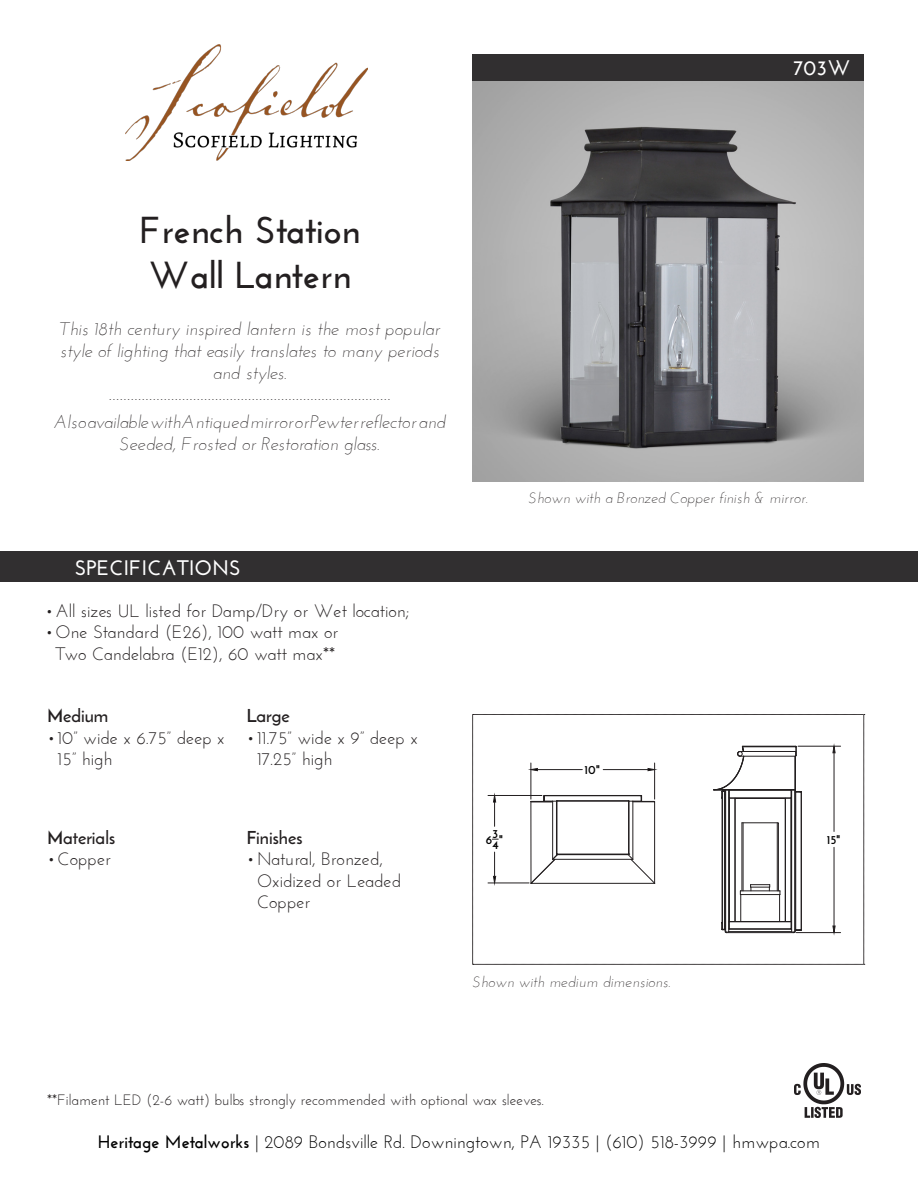
<style>
.page{position:relative;width:918px;height:1188px;background:#fff}
.page>*{position:absolute;margin:0;border:0;box-sizing:border-box;transform-origin:0 0}
.t1{font:700 37.5px "Josefin Sans";color:#231f20}
.t2{font:700 21px "Josefin Sans";color:#fff}
.t3{font:18px/21.6px "Josefin Sans";color:#231f20}
.t4{font:italic 300 18px/21.6px "Josefin Sans";color:#231f20;text-align:center}
.t5{font:18px "Josefin Sans";color:#000}
.t6{font:italic 300 18px "Josefin Sans";color:#231f20;scale:1.25 1}
.t7{font:18px "Reem Kufi";color:#231f20}
.t8{font:15px "Josefin Sans";color:#231f20}
.t9{font:italic 300 15px "Josefin Sans";color:#231f20}
.CAD{font:700 12px/8.6px "Josefin Sans";color:#000}
.s1{font-weight:700}
</style>
<div class="page">
<img style="left:126px;top:44px;width:242px;height:116px">
<div style="left:0;top:552px;width:918px;height:30px;background:#312f30"></div>
<img style="left:795px;top:1064px;width:66px;height:53px">
<img style="left:472px;top:81px;width:392px;height:401px">
<svg style="left:472px;top:714px;width:393px;height:251px"></svg>
<div style="left:472px;top:54px;width:392px;height:27px;background:#312f30"></div>
<p class="t2" style="left:794px;top:56px;width:58px">703W</p>
<p class="t1" style="left:139px;top:208px;width:222px">French Station</p>
<p class="t1" style="left:148px;top:253px;width:204px">Wall Lantern</p>
<p class="t4" style="left:59px;top:318px;width:382px">This 18th century inspired lantern is the most popular style of lighting that easily translates to many periods and styles.</p>
<p class="t6" style="left:109px;top:383px;width:227px">.............................................................................</p>
<p class="t4" style="left:54px;top:412px;width:393px">Also available with Antiqued mirror or Pewter reflector and<br>Seeded, Frosted or Restoration glass.</p>
<p class="t2" style="left:75px;top:555px;width:168px">SPECIFICATIONS</p>
<p class="t3" style="left:45px;top:599px;width:366px">•All sizes UL listed for Damp/Dry or Wet location;</p>
<p class="t3" style="left:45px;top:621px;width:295px;text-align:center">•One Standard (E26), 100 watt max or<br>Two Candelabra (E12), 60 watt max**</p>
<p class="t7" style="left:47px;top:704px;width:63px">Medium</p>
<p class="t3" style="left:58px;top:727px;width:169px;text-indent:-10px">•10” wide x 6.75” deep x<br>15” high</p>
<p class="t7" style="left:47px;top:825px;width:70px">Materials</p>
<p class="t3" style="left:47px;top:848px;width:66px">•Copper</p>
<p class="t7" style="left:247px;top:704px;width:45px">Large</p>
<p class="t3" style="left:257px;top:727px;width:162px;text-indent:-10px">•11.75” wide x 9” deep x<br>17.25” high</p>
<p class="t7" style="left:247px;top:825px;width:57px">Finishes</p>
<p class="t3" style="left:257px;top:848px;width:146px;text-indent:-10px">•Natural, Bronzed,<br>Oxidized or Leaded<br>Copper</p>
<p class="t9" style="left:528px;top:489px;width:281px">Shown with a Bronzed Copper finish &amp; mirror.</p>
<p class="CAD" style="left:486px;top:835px;width:8px">6</p>
<p class="CAD" style="left:493px;top:829px;width:12px">3<br>4"</p>
<p class="CAD" style="left:585px;top:766px;width:17px">10"</p>
<p class="t9" style="left:472px;top:973px;width:200px">Shown with medium dimensions.</p>
<p class="CAD" style="left:827px;top:835px;width:15px">15"</p>
<p class="t8" style="left:47px;top:1090px;width:498px">**Filament LED (2-6 watt) bulbs strongly recommended with optional wax sleeves.</p>
<p class="t5" style="left:98px;top:1131px;width:724px"><span class="s1">Heritage Metalworks</span> | 2089 Bondsville Rd. Downingtown, PA 19335 | (610) 518-3999 | hmwpa.com</p>
</div>
